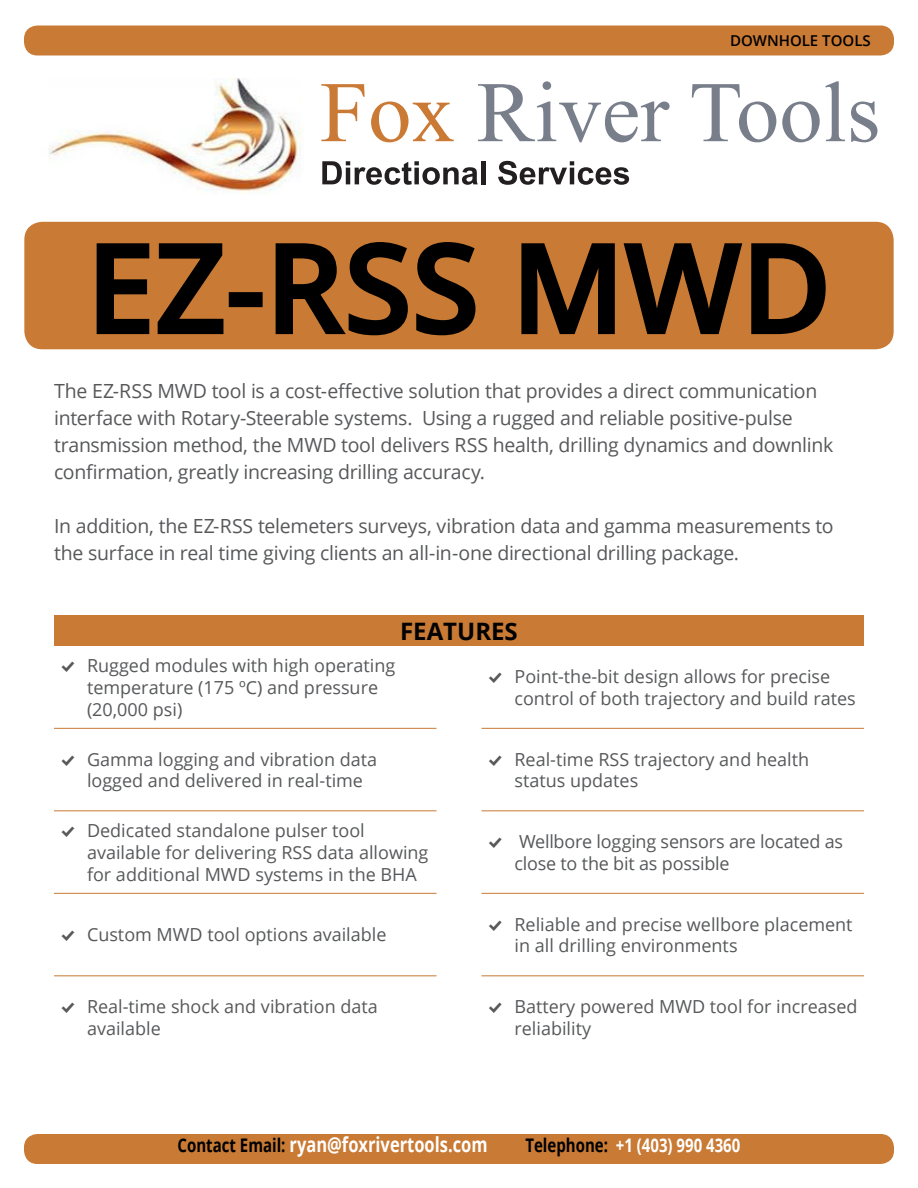
<style>
.page{position:relative;width:918px;height:1188px;background:#fff}
.page>*{position:absolute;margin:0;border:0;box-sizing:border-box;transform-origin:0 0}
.t1{font:600 123px "Open Sans";color:#000}
.t2{font:700 24px "Open Sans";color:#000}
.t3{font:700 20.7px "Open Sans";color:#fff;scale:.8 1}
.t4{font:19.5px/27px "Open Sans";letter-spacing:-.015em;color:#57585a}
.t5{font:700 18.75px "Open Sans";color:#fff;scale:.8 1}
.t6{font:18px/21.6px "Open Sans";color:#57585a}
.t7{font:600 15px "Open Sans";color:#000}
.s1{font-family:"Modern Pictograms"}
.s2{font-size:18.75px;color:#000}
.s3{color:#000}
</style>
<div class="page">
<div style="left:24px;top:222px;width:870px;height:127px;background:#c97a34;border-radius:18px"></div>
<svg style="left:96px;top:243px;width:128px;height:92px"></svg>
<div style="left:229px;top:292px;width:34px;height:15px;border:3px solid #000"></div>
<svg style="left:275px;top:242px;width:133px;height:94px"></svg>
<svg style="left:416px;top:242px;width:60px;height:94px"></svg>
<svg style="left:521px;top:243px;width:94px;height:92px"></svg>
<svg style="left:623px;top:243px;width:120px;height:92px"></svg>
<svg style="left:751px;top:243px;width:75px;height:92px"></svg>
<div style="left:54px;top:615px;width:810px;height:31px;background:#c97a34"></div>
<hr style="left:54px;top:728px;width:382px;height:1px;background:#c97a34">
<hr style="left:482px;top:728px;width:382px;height:1px;background:#c97a34">
<hr style="left:54px;top:811px;width:382px;height:1px;background:#c97a34">
<hr style="left:482px;top:811px;width:382px;height:1px;background:#c97a34">
<hr style="left:54px;top:893px;width:382px;height:1px;background:#c97a34">
<hr style="left:482px;top:893px;width:382px;height:1px;background:#c97a34">
<hr style="left:54px;top:976px;width:382px;height:1px;background:#c97a34">
<hr style="left:482px;top:976px;width:382px;height:1px;background:#c97a34">
<svg style="left:321px;top:84px;width:44px;height:57px"></svg>
<svg style="left:371px;top:102px;width:83px;height:40px"></svg>
<svg style="left:478px;top:81px;width:192px;height:61px"></svg>
<svg style="left:692px;top:84px;width:84px;height:58px"></svg>
<svg style="left:782px;top:81px;width:63px;height:61px"></svg>
<svg style="left:851px;top:102px;width:26px;height:40px"></svg>
<svg style="left:322px;top:161px;width:156px;height:24px"></svg>
<div style="left:481px;top:161px;width:5px;height:23px;background:#231f20"></div>
<svg style="left:498px;top:161px;width:131px;height:24px"></svg>
<img style="left:49px;top:78px;width:252px;height:114px">
<div style="left:24px;top:1134px;width:870px;height:30px;background:#c97a34;border-radius:14px"></div>
<div style="left:24px;top:26px;width:870px;height:30px;background:#c97a34;border-radius:14px"></div>
<p class="t7" style="left:730px;top:31px;width:142px">DOWNHOLE TOOLS</p>
<p class="t1" style="left:87px;top:204px;width:747px">EZ-RSS MWD</p>
<p class="t4" style="left:54px;top:376px;width:781px">The EZ-RSS MWD tool is a cost-effective solution that provides a direct communication interface with Rotary-Steerable systems. Using a rugged and reliable positive-pulse transmission method, the MWD tool delivers RSS health, drilling dynamics and downlink confirmation, greatly increasing drilling accuracy.</p>
<p class="t4" style="left:54px;top:511px;width:781px">In addition, the EZ-RSS telemeters surveys, vibration data and gamma measurements to the surface in real time giving clients an all-in-one directional drilling package.</p>
<p class="t2" style="left:400px;top:614px;width:119px">FEATURES</p>
<p class="t6" style="left:87px;top:655px;width:310px;text-indent:-27px"><span class="s1">%</span> Rugged modules with high operating temperature (175 ºC) and pressure (20,000 psi)</p>
<p class="t6" style="left:514px;top:665px;width:343px;text-indent:-27px"><span class="s1">%</span> Point-the-bit design allows for precise control of both trajectory and build rates</p>
<p class="t6" style="left:87px;top:748px;width:292px;text-indent:-27px"><span class="s1">%</span> Gamma logging and vibration data logged and delivered in real-time</p>
<p class="t6" style="left:514px;top:748px;width:296px;text-indent:-27px"><span class="s1">%</span> Real-time RSS trajectory and health status updates</p>
<p class="t6" style="left:87px;top:820px;width:343px;text-indent:-27px"><span class="s1">%</span> Dedicated standalone pulser tool available for delivering RSS data allowing for additional MWD systems in the BHA</p>
<p class="t6" style="left:514px;top:830px;width:330px;text-indent:-27px"><span class="s1">%</span> Wellbore logging sensors are located as close to the bit as possible</p>
<p class="t6" style="left:60px;top:924px;width:328px"><span class="s1">%</span> Custom MWD tool options available</p>
<p class="t6" style="left:514px;top:913px;width:340px;text-indent:-27px"><span class="s1">%</span> Reliable and precise wellbore placement in all drilling environments</p>
<p class="t6" style="left:87px;top:995px;width:292px;text-indent:-27px"><span class="s1">%</span> Real-time shock and vibration data available</p>
<p class="t6" style="left:514px;top:995px;width:345px;text-indent:-27px"><span class="s1">%</span> Battery powered MWD tool for increased reliability</p>
<p class="t3" style="left:178px;top:1130px;width:389px"><span class="s2">Contact Email:</span> ryan@foxrivertools.com</p>
<p class="t5" style="left:525px;top:1132px;width:270px"><span class="s3">Telephone:</span> +1 (403) 990 4360</p>
</div>
